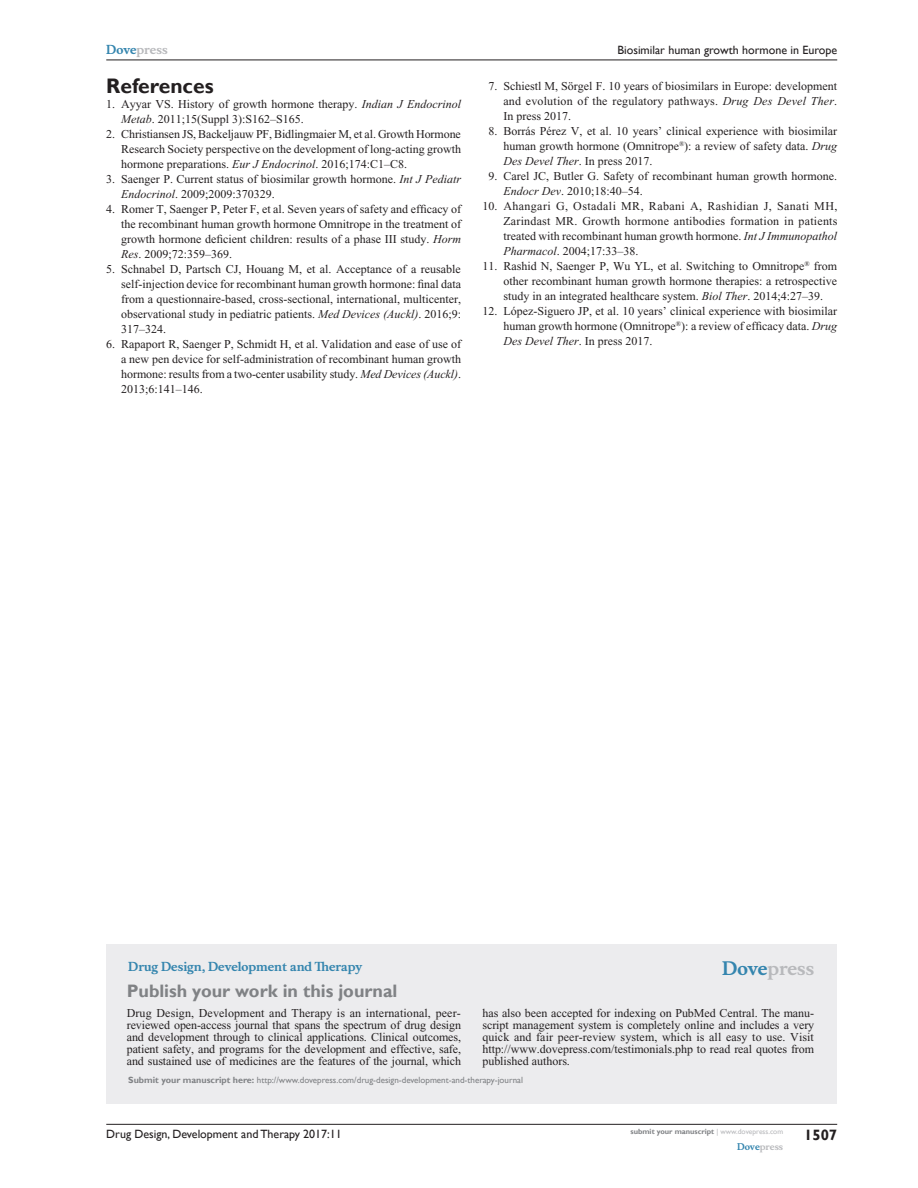
<style>
.page{position:relative;width:918px;height:1188px;background:#fff}
.page>*{position:absolute;margin:0;border:0;box-sizing:border-box;transform-origin:0 0}
.RefH{font:700 21px "Gill Sans";color:#231f20}
.PromBx-H1{font:700 18px "Gill Sans";color:#808285}
.PromBx-Brand{font:700 18px "Musee";color:#b8b9bc}
.RunFolio-R{font:700 15px "Gill Sans";color:#231f20}
.RefNL1{font:12px/15px "Times New Roman";color:#231f20;text-align:justify}
.RefNL2{font:12px/15px "Times New Roman";color:#231f20;text-align:justify}
.PromBx-Tx{font:12px/12px "Times New Roman";letter-spacing:-.005em;color:#231f20;text-align:justify}
.RunF-R{font:12px "Gill Sans";color:#231f20}
.RunH-R{font:12px "Gill Sans";color:#231f20}
.PromBx-JrnlName{font:700 12px "Musee";color:#3485ae}
.RunH-Brand-R{font:700 12px "Musee";color:#b8b9bc}
.PromBx-SubmitMssWebA{font:9px "Gill Sans";color:#808285}
.RunF-Brand-R{font:700 9px "Musee";color:#b8b9bc}
.RunF-SubmityourMS-R{font:700 7.5px "Gill Sans";color:#808285}
.s1{color:#3485ae}
.s2{font-style:italic}
.s3{font-weight:700}
.s4{font-weight:400;color:#b8b9bc}
</style>
<div class="page">
<div style="left:106px;top:944px;width:731px;height:159px;background:#ececee"></div>
<hr style="left:106px;top:1124px;width:731px;height:1px;background:#231f20">
<hr style="left:106px;top:60px;width:731px;height:1px;background:#231f20">
<p class="RunH-Brand-R" style="left:106px;top:43px;width:63px"><span class="s1">Dove</span>press</p>
<p class="RefH" style="left:106px;top:73px;width:109px">References</p>
<p class="RefNL1" style="left:121px;top:96px;width:341px;text-indent:-15px">1. Ayyar VS. History of growth hormone therapy. <span class="s2">Indian J Endocrinol<br>Metab</span>. 2011;15(Suppl 3):S162–S165.</p>
<p class="RefNL1" style="left:121px;top:126px;width:341px;text-indent:-15px">2. Christiansen JS, Backeljauw PF, Bidlingmaier M, et al. Growth Hormone Research Society perspective on the development of long-acting growth hormone preparations. <span class="s2">Eur J Endocrinol</span>. 2016;174:C1–C8.</p>
<p class="RefNL1" style="left:121px;top:171px;width:341px;text-indent:-15px">3. Saenger P. Current status of biosimilar growth hormone. <span class="s2">Int J Pediatr<br>Endocrinol</span>. 2009;2009:370329.</p>
<p class="RefNL1" style="left:121px;top:201px;width:341px;text-indent:-15px">4. Romer T, Saenger P, Peter F, et al. Seven years of safety and efficacy of the recombinant human growth hormone Omnitrope in the treatment of growth hormone deficient children: results of a phase III study. <span class="s2">Horm Res</span>. 2009;72:359–369.</p>
<p class="RefNL1" style="left:121px;top:261px;width:341px;text-indent:-15px">5. Schnabel D, Partsch CJ, Houang M, et al. Acceptance of a reusable self-injection device for recombinant human growth hormone: final data from a questionnaire-based, cross-sectional, international, multicenter, observational study in pediatric patients. <span class="s2">Med Devices (Auckl)</span>. 2016;9:<br>317–324.</p>
<p class="RefNL1" style="left:121px;top:336px;width:341px;text-indent:-15px">6. Rapaport R, Saenger P, Schmidt H, et al. Validation and ease of use of a new pen device for self-administration of recombinant human growth hormone: results from a two-center usability study. <span class="s2">Med Devices (Auckl)</span>.<br>2013;6:141–146.</p>
<p class="RunH-R" style="left:617px;top:43px;width:221px">Biosimilar human growth hormone in Europe</p>
<p class="RefNL2" style="left:503px;top:79px;width:335px;text-indent:-15px">7. Schiestl M, Sörgel F. 10 years of biosimilars in Europe: development and evolution of the regulatory pathways. <span class="s2">Drug Des Devel Ther</span>.<br>In press 2017.</p>
<p class="RefNL2" style="left:503px;top:124px;width:335px;text-indent:-15px">8. Borrás Pérez V, et al. 10 years’ clinical experience with biosimilar human growth hormone (Omnitrope<sup>®</sup>): a review of safety data. <span class="s2">Drug Des Devel Ther</span>. In press 2017.</p>
<p class="RefNL2" style="left:503px;top:169px;width:335px;text-indent:-15px">9. Carel JC, Butler G. Safety of recombinant human growth hormone.<br><span class="s2">Endocr Dev</span>. 2010;18:40–54.</p>
<p class="RefNL2" style="left:503px;top:199px;width:336px;text-indent:-21px">10. Ahangari G, Ostadali MR, Rabani A, Rashidian J, Sanati MH, Zarindast MR. Growth hormone antibodies formation in patients treated with recombinant human growth hormone. <span class="s2">Int J Immunopathol Pharmacol</span>. 2004;17:33–38.</p>
<p class="RefNL2" style="left:503px;top:259px;width:335px;text-indent:-21px">11. Rashid N, Saenger P, Wu YL, et al. Switching to Omnitrope<sup>®</sup> from other recombinant human growth hormone therapies: a retrospective study in an integrated healthcare system. <span class="s2">Biol Ther</span>. 2014;4:27–39.</p>
<p class="RefNL2" style="left:503px;top:304px;width:335px;text-indent:-21px">12. López-Siguero JP, et al. 10 years’ clinical experience with biosimilar human growth hormone (Omnitrope<sup>®</sup>): a review of efficacy data. <span class="s2">Drug Des Devel Ther</span>. In press 2017.</p>
<p class="PromBx-JrnlName" style="left:128px;top:959px;width:236px">Drug Design, Development and Therapy</p>
<p class="PromBx-H1" style="left:127px;top:980px;width:272px">Publish your work in this journal</p>
<p class="PromBx-Brand" style="left:722px;top:958px;width:94px"><span class="s1">Dove</span>press</p>
<p class="PromBx-Tx" style="left:127px;top:1007px;width:336px">Drug Design, Development and Therapy is an international, peer&shy;reviewed open-access journal that spans the spectrum of drug design and development through to clinical applications. Clinical outcomes, patient safety, and programs for the development and effective, safe, and sustained use of medicines are the features of the journal, which</p>
<p class="PromBx-Tx" style="left:482px;top:1007px;width:333px">has also been accepted for indexing on PubMed Central. The manu&shy;script management system is completely online and includes a very quick and fair peer-review system, which is all easy to use. Visit http://www.dovepress.com/testimonials.php to read real quotes from published authors.</p>
<p class="PromBx-SubmitMssWebA" style="left:128px;top:1075px;width:396px"><span class="s3">Submit your manuscript here:</span> http://www.dovepress.com/drug-design-development-and-therapy-journal</p>
<p class="RunF-R" style="left:106px;top:1127px;width:237px">Drug Design, Development and Therapy 2017:11</p>
<p class="RunF-SubmityourMS-R" style="left:631px;top:1127px;width:154px">submit your manuscript <span class="s4">| www.dovepress.com</span></p>
<p class="RunF-Brand-R" style="left:737px;top:1141px;width:48px"><span class="s1">Dove</span>press</p>
<p class="RunFolio-R" style="left:804px;top:1126px;width:35px">1507</p>
</div>
